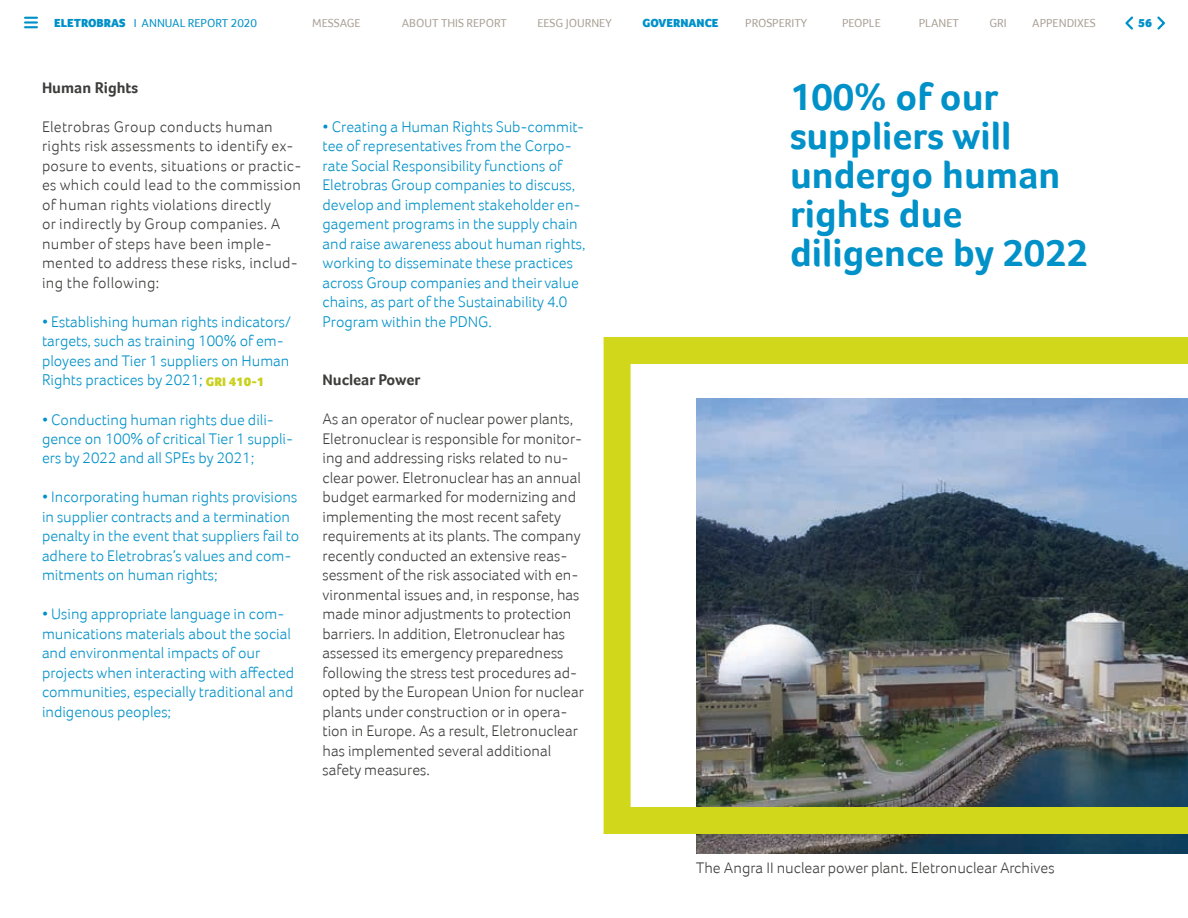
<style>
.page{position:relative;width:1188px;height:918px;background:#fff}
.page>*{position:absolute;margin:0;border:0;box-sizing:border-box;transform-origin:0 0}
.t1{font:700 39px/39px "Foco";color:#0091c8}
.t2{font:300 15.75px/19.5px "Foco";color:#0091c8}
.t3{font:300 15.75px/19.5px "Foco";color:#3d3d3c}
.t4{font:300 15.75px/19.5px "Foco";letter-spacing:.02em;color:#3d3d3c}
.t5{font:700 15.75px "Foco";color:#3d3d3c}
.t6{font:12px "Foco";color:#aaa196}
.t7{font:12px "Foco";color:#0091c8}
.t8{font:900 12px "Foco";color:#0091ca}
.t9{font:900 12px "Foco";color:#0091c8}
.s1{font-weight:900}
.s2{font-weight:900;font-size:12.75px;color:#c9d11d}
</style>
<div class="page">
<img style="left:696px;top:834px;width:492px;height:20px">
<img style="left:604px;top:337px;width:584px;height:497px">
<svg style="left:25px;top:17px;width:12px;height:11px"></svg>
<svg style="left:1157px;top:16px;width:8px;height:14px"></svg>
<svg style="left:1125px;top:16px;width:9px;height:14px"></svg>
<p class="t7" style="left:54px;top:16px;width:205px"><span class="s1">ELETROBRAS</span> I ANNUAL REPORT 2020</p>
<p class="t6" style="left:312px;top:16px;width:50px">MESSAGE</p>
<p class="t6" style="left:402px;top:16px;width:107px">ABOUT THIS REPORT</p>
<p class="t6" style="left:537px;top:16px;width:76px">EESG JOURNEY</p>
<p class="t8" style="left:643px;top:16px;width:78px">GOVERNANCE</p>
<p class="t6" style="left:745px;top:16px;width:63px">PROSPERITY</p>
<p class="t6" style="left:842px;top:16px;width:40px">PEOPLE</p>
<p class="t6" style="left:919px;top:16px;width:42px">PLANET</p>
<p class="t6" style="left:989px;top:16px;width:19px">GRI</p>
<p class="t6" style="left:1032px;top:16px;width:65px">APPENDIXES</p>
<p class="t9" style="left:1138px;top:16px;width:16px">56</p>
<p class="t5" style="left:42px;top:78px;width:98px">Human Rights</p>
<p class="t4" style="left:42px;top:117px;width:261px">Eletrobras Group conducts human rights risk assessments to identify ex&shy;posure to events, situations or practic&shy;es which could lead to the commission of human rights violations directly<br>or indirectly by Group companies. A number of steps have been imple&shy;mented to address these risks, includ&shy;ing the following:</p>
<p class="t2" style="left:42px;top:312px;width:251px">• Establishing human rights indicators/ targets, such as training 100% of em&shy;ployees and Tier 1 suppliers on Human Rights practices by 2021; <span class="s2">GRI 410-1</span></p>
<p class="t2" style="left:42px;top:409px;width:253px">• Conducting human rights due dili&shy;gence on 100% of critical Tier 1 suppli&shy;ers by 2022 and all SPEs by 2021;</p>
<p class="t2" style="left:42px;top:487px;width:259px">• Incorporating human rights provisions in supplier contracts and a termination penalty in the event that suppliers fail to adhere to Eletrobras’s values and com&shy;mitments on human rights;</p>
<p class="t2" style="left:42px;top:604px;width:254px">• Using appropriate language in com&shy;munications materials about the social and environmental impacts of our projects when interacting with affected communities, especially traditional and indigenous peoples;</p>
<p class="t2" style="left:323px;top:117px;width:265px">• Creating a Human Rights Sub-commit&shy;tee of representatives from the Corpo&shy;rate Social Responsibility functions of Eletrobras Group companies to discuss, develop and implement stakeholder en&shy;gagement programs in the supply chain and raise awareness about human rights, working to disseminate these practices across Group companies and their value chains, as part of the Sustainability 4.0<br>Program within the PDNG.</p>
<p class="t5" style="left:323px;top:371px;width:100px">Nuclear Power</p>
<p class="t3" style="left:323px;top:409px;width:263px">As an operator of nuclear power plants, Eletronuclear is responsible for monitor&shy;ing and addressing risks related to nu&shy;clear power. Eletronuclear has an annual budget earmarked for modernizing and implementing the most recent safety requirements at its plants. The company recently conducted an extensive reas&shy;sessment of the risk associated with en&shy;vironmental issues and, in response, has made minor adjustments to protection barriers. In addition, Eletronuclear has assessed its emergency preparedness following the stress test procedures ad&shy;opted by the European Union for nuclear plants under construction or in opera&shy;tion in Europe. As a result, Eletronuclear has implemented several additional safety measures.</p>
<h1 class="t1" style="left:790px;top:77px;width:300px">100% of our suppliers will undergo human rights due diligence by 2022</h1>
<p class="t3" style="left:696px;top:858px;width:360px">The Angra II nuclear power plant. Eletronuclear Archives</p>
</div>
